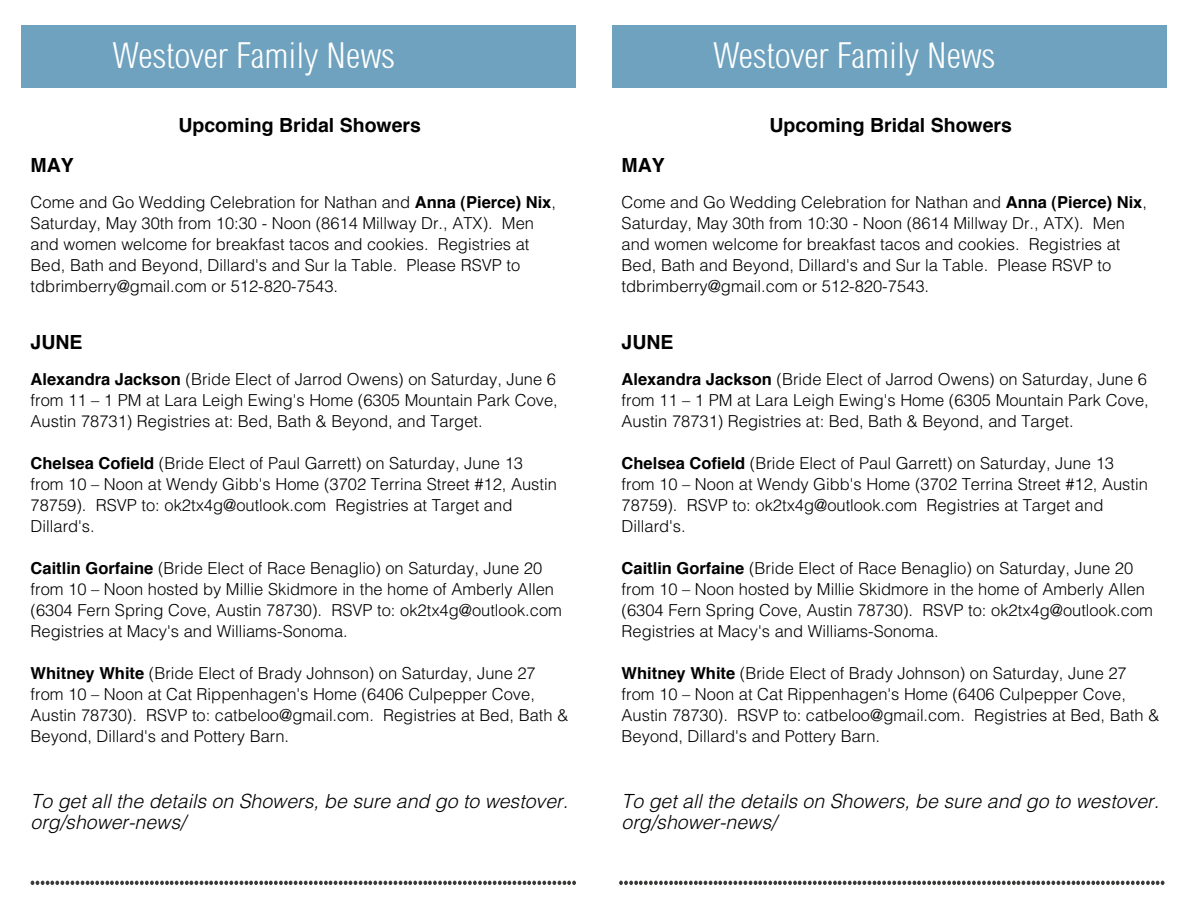
<style>
.page{position:relative;width:1188px;height:918px;background:#fff}
.page>*{position:absolute;margin:0;border:0;box-sizing:border-box;transform-origin:0 0}
.t1{font:36px "Sertig";color:#fff}
.Paragraph_Style_2_co{font:italic 300 19.5px/21px "Helvetica";color:#000}
.Paragraph_Style_2_co-2{font:700 19.5px "Helvetica";color:#000}
.Paragraph_Style_2_co-3{font:300 16.5px/21px "Helvetica";color:#000}
.s1{font-weight:700}
</style>
<div class="page">
<div style="left:22px;top:26px;width:554px;height:62px;background:#6fa2be"></div>
<svg style="left:31px;top:881px;width:545px;height:4px"></svg>
<div style="left:612px;top:26px;width:554px;height:62px;background:#6fa2be"></div>
<svg style="left:619px;top:881px;width:546px;height:4px"></svg>
<p class="t1" style="left:113px;top:34px;width:284px">Westover Family News</p>
<p class="t1" style="left:713px;top:34px;width:284px">Westover Family News</p>
<p class="Paragraph_Style_2_co-2" style="left:178px;top:112px;width:244px">Upcoming Bridal Showers</p>
<p class="Paragraph_Style_2_co-2" style="left:769px;top:112px;width:244px">Upcoming Bridal Showers</p>
<p class="Paragraph_Style_2_co-2" style="left:31px;top:153px;width:45px">MAY</p>
<p class="Paragraph_Style_2_co-3" style="left:31px;top:191px;width:527px">Come and Go Wedding Celebration for Nathan and <span class="s1">Anna (Pierce) Nix</span>, Saturday, May 30th from 10:30 - Noon (8614 Millway Dr., ATX). Men and women welcome for breakfast tacos and cookies. Registries at Bed, Bath and Beyond, Dillard's and Sur la Table. Please RSVP to tdbrimberry@gmail.com or 512-820-7543.</p>
<p class="Paragraph_Style_2_co-2" style="left:31px;top:330px;width:54px">JUNE</p>
<p class="Paragraph_Style_2_co-3" style="left:31px;top:368px;width:529px;text-align:justify"><span class="s1">Alexandra Jackson</span> (Bride Elect of Jarrod Owens) on Saturday, June 6 from 11 – 1 PM at Lara Leigh Ewing's Home (6305 Mountain Park Cove, Austin 78731) Registries at: Bed, Bath &amp; Beyond, and Target.</p>
<p class="Paragraph_Style_2_co-3" style="left:31px;top:452px;width:528px"><span class="s1">Chelsea Cofield</span> (Bride Elect of Paul Garrett) on Saturday, June 13 from 10 – Noon at Wendy Gibb's Home (3702 Terrina Street #12, Austin 78759). RSVP to: ok2tx4g@outlook.com Registries at Target and Dillard's.</p>
<p class="Paragraph_Style_2_co-3" style="left:31px;top:557px;width:533px"><span class="s1">Caitlin Gorfaine</span> (Bride Elect of Race Benaglio) on Saturday, June 20 from 10 – Noon hosted by Millie Skidmore in the home of Amberly Allen (6304 Fern Spring Cove, Austin 78730). RSVP to: ok2tx4g@outlook.com Registries at Macy's and Williams-Sonoma.</p>
<p class="Paragraph_Style_2_co-3" style="left:31px;top:662px;width:539px"><span class="s1">Whitney White</span> (Bride Elect of Brady Johnson) on Saturday, June 27 from 10 – Noon at Cat Rippenhagen's Home (6406 Culpepper Cove, Austin 78730). RSVP to: catbeloo@gmail.com. Registries at Bed, Bath &amp; Beyond, Dillard's and Pottery Barn.</p>
<p class="Paragraph_Style_2_co-2" style="left:622px;top:153px;width:45px">MAY</p>
<p class="Paragraph_Style_2_co-3" style="left:622px;top:191px;width:527px">Come and Go Wedding Celebration for Nathan and <span class="s1">Anna (Pierce) Nix</span>, Saturday, May 30th from 10:30 - Noon (8614 Millway Dr., ATX). Men and women welcome for breakfast tacos and cookies. Registries at Bed, Bath and Beyond, Dillard's and Sur la Table. Please RSVP to tdbrimberry@gmail.com or 512-820-7543.</p>
<p class="Paragraph_Style_2_co-2" style="left:622px;top:330px;width:54px">JUNE</p>
<p class="Paragraph_Style_2_co-3" style="left:622px;top:368px;width:529px;text-align:justify"><span class="s1">Alexandra Jackson</span> (Bride Elect of Jarrod Owens) on Saturday, June 6 from 11 – 1 PM at Lara Leigh Ewing's Home (6305 Mountain Park Cove, Austin 78731) Registries at: Bed, Bath &amp; Beyond, and Target.</p>
<p class="Paragraph_Style_2_co-3" style="left:622px;top:452px;width:528px"><span class="s1">Chelsea Cofield</span> (Bride Elect of Paul Garrett) on Saturday, June 13 from 10 – Noon at Wendy Gibb's Home (3702 Terrina Street #12, Austin 78759). RSVP to: ok2tx4g@outlook.com Registries at Target and Dillard's.</p>
<p class="Paragraph_Style_2_co-3" style="left:622px;top:557px;width:533px"><span class="s1">Caitlin Gorfaine</span> (Bride Elect of Race Benaglio) on Saturday, June 20 from 10 – Noon hosted by Millie Skidmore in the home of Amberly Allen (6304 Fern Spring Cove, Austin 78730). RSVP to: ok2tx4g@outlook.com Registries at Macy's and Williams-Sonoma.</p>
<p class="Paragraph_Style_2_co-3" style="left:622px;top:662px;width:539px"><span class="s1">Whitney White</span> (Bride Elect of Brady Johnson) on Saturday, June 27 from 10 – Noon at Cat Rippenhagen's Home (6406 Culpepper Cove, Austin 78730). RSVP to: catbeloo@gmail.com. Registries at Bed, Bath &amp; Beyond, Dillard's and Pottery Barn.</p>
<p class="Paragraph_Style_2_co" style="left:31px;top:790px;width:539px">To get all the details on Showers, be sure and go to westover. org/shower-news/</p>
<p class="Paragraph_Style_2_co" style="left:622px;top:790px;width:539px">To get all the details on Showers, be sure and go to westover. org/shower-news/</p>
</div>
